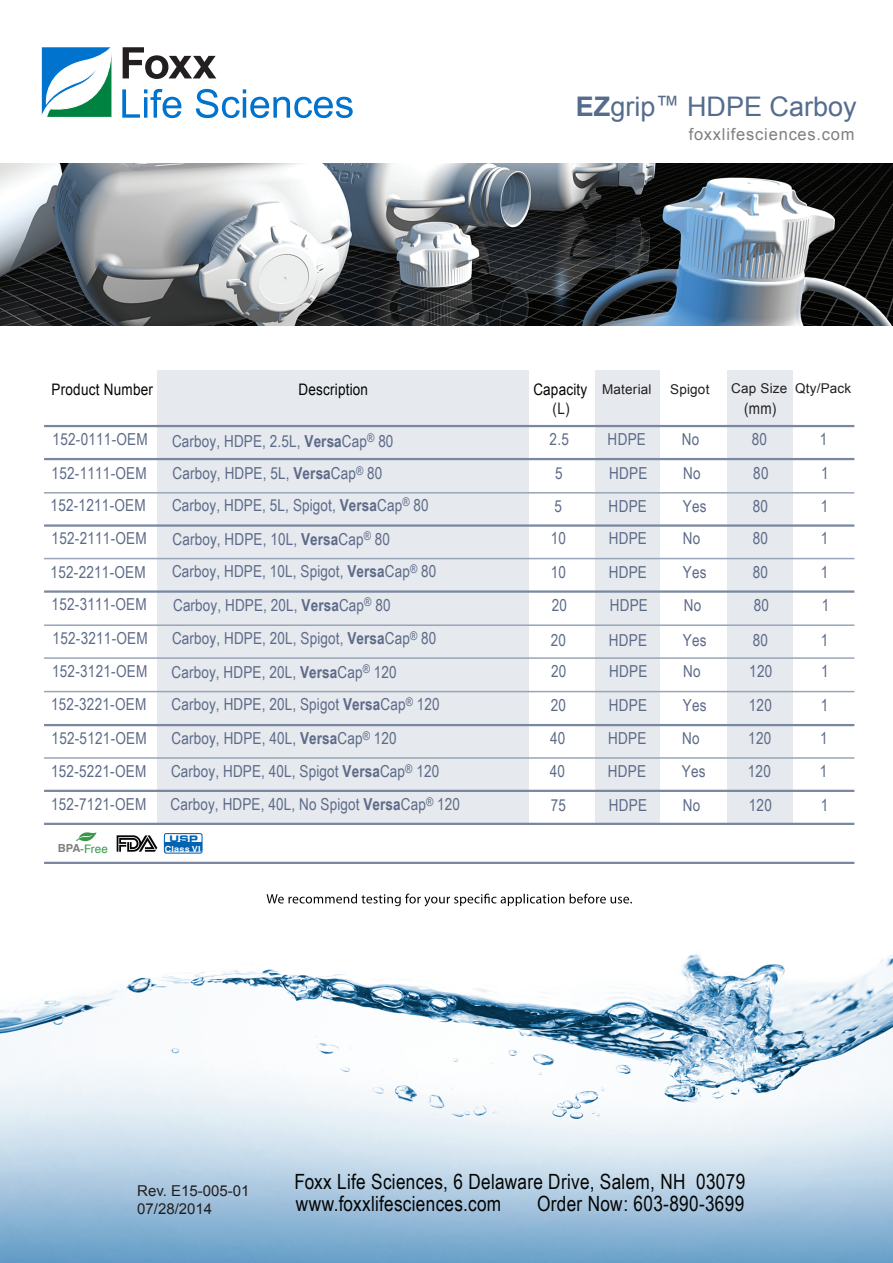
<style>
.page{position:relative;width:893px;height:1263px;background:#fff}
.page>*{position:absolute;margin:0;border:0;box-sizing:border-box;transform-origin:0 0}
.t1{font:27px "Arial";color:#556c8d}
.t2{font:21px/22.5px "Arial Narrow";letter-spacing:.015em;color:#040503}
.t3{font:16.5px "Arial Narrow";letter-spacing:.005em;color:#5d6b88}
.t4{font:16.5px "Arial";letter-spacing:.05em;color:#80807f}
.t5{font:15.9px "Arial";letter-spacing:.015em;color:#040503;scale:.85 1}
.t6{font:15.9px "Arial";color:#231f20;scale:.85 1}
.t7{font:15px/18px "Arial";color:#231f20}
.t8{font:13.5px "Arial";letter-spacing:.015em;color:#231f20}
.t9{font:11.7px "Helvetica";color:#389a48}
.t10{font:9px "Eurostile LT Std Bold Ex 2";color:#0162b0}
.t11{font:700 8.4px "Helvetica";letter-spacing:.025em;color:#fff;scale:1.07 1}
.s1{font-weight:700}
.s2{font-size:24px}
.s3{font-weight:700;font-size:11.1px;color:#80807f}
</style>
<div class="page">
<img style="left:0;top:822px;width:893px;height:441px">
<svg style="left:267px;top:894px;width:365px;height:12px"></svg>
<div style="left:157px;top:370px;width:372px;height:454px;background:#e6e9ee"></div>
<div style="left:595px;top:370px;width:65px;height:455px;background:#e6e9ee"></div>
<div style="left:727px;top:370px;width:66px;height:452px;background:#e6e9ee"></div>
<hr style="left:44px;top:425px;width:810px;height:2px;background:#7988a0">
<hr style="left:44px;top:458px;width:810px;height:2px;background:#7988a0">
<hr style="left:44px;top:524px;width:810px;height:3px;background:#7988a0">
<hr style="left:44px;top:558px;width:810px;height:1px;background:#97a5b8">
<hr style="left:44px;top:590px;width:810px;height:3px;background:#7988a0">
<hr style="left:44px;top:657px;width:810px;height:2px;background:#97a5b8">
<hr style="left:44px;top:691px;width:810px;height:1px;background:#97a5b8">
<hr style="left:44px;top:724px;width:810px;height:2px;background:#7988a0">
<hr style="left:44px;top:492px;width:810px;height:2px;background:#97a5b8">
<hr style="left:44px;top:624px;width:810px;height:2px;background:#97a5b8">
<hr style="left:44px;top:757px;width:810px;height:2px;background:#97a5b8">
<hr style="left:44px;top:790px;width:810px;height:2px;background:#7988a0">
<hr style="left:44px;top:823px;width:810px;height:2px;background:#7988a0">
<hr style="left:44px;top:862px;width:810px;height:2px;background:#7988a0">
<div style="left:164px;top:833px;width:39px;height:21px;border:1px solid #0162b0;border-radius:2px"></div>
<svg style="left:164px;top:842px;width:38px;height:10px"></svg>
<svg style="left:117px;top:835px;width:40px;height:17px"></svg>
<svg style="left:76px;top:831px;width:21px;height:14px"></svg>
<img style="left:0;top:164px;width:893px;height:162px">
<svg style="left:123px;top:47px;width:93px;height:32px"></svg>
<svg style="left:122px;top:89px;width:59px;height:29px"></svg>
<svg style="left:196px;top:89px;width:157px;height:29px"></svg>
<svg style="left:42px;top:47px;width:69px;height:70px"></svg>
<h1 class="t1" style="left:576px;top:89px;width:282px"><span class="s1">EZ</span>grip<span class="s2">™</span> HDPE Carboy</h1>
<p class="t4" style="left:689px;top:123px;width:167px">foxxlifesciences.com</p>
<p class="t8" style="left:602px;top:381px;width:51px">Material</p>
<p class="t8" style="left:670px;top:381px;width:41px">Spigot</p>
<p class="t8" style="left:731px;top:380px;width:122px">Cap Size Qty/Pack</p>
<p class="t5" style="left:51px;top:379px;width:121px">Product Number</p>
<p class="t5" style="left:299px;top:379px;width:83px">Description</p>
<p class="t5" style="left:533px;top:379px;width:65px">Capacity</p>
<p class="t3" style="left:53px;top:427px;width:97px">152-0111-OEM</p>
<p class="t3" style="left:172px;top:429px;width:223px">Carboy, HDPE, 2.5L, <span class="s1">Versa</span>Cap<sup>®</sup> 80</p>
<p class="t3" style="left:52px;top:461px;width:97px">152-1111-OEM</p>
<p class="t3" style="left:173px;top:461px;width:211px">Carboy, HDPE, 5L, <span class="s1">Versa</span>Cap<sup>®</sup> 80</p>
<p class="t3" style="left:51px;top:493px;width:97px">152-1211-OEM</p>
<p class="t3" style="left:172px;top:493px;width:258px">Carboy, HDPE, 5L, Spigot, <span class="s1">Versa</span>Cap<sup>®</sup> 80</p>
<p class="t3" style="left:52px;top:526px;width:97px">152-2111-OEM</p>
<p class="t3" style="left:173px;top:527px;width:219px">Carboy, HDPE, 10L, <span class="s1">Versa</span>Cap<sup>®</sup> 80</p>
<p class="t3" style="left:51px;top:560px;width:97px">152-2211-OEM</p>
<p class="t3" style="left:172px;top:559px;width:266px">Carboy, HDPE, 10L, Spigot, <span class="s1">Versa</span>Cap<sup>®</sup> 80</p>
<p class="t3" style="left:52px;top:592px;width:97px">152-3111-OEM</p>
<p class="t3" style="left:173px;top:593px;width:219px">Carboy, HDPE, 20L, <span class="s1">Versa</span>Cap<sup>®</sup> 80</p>
<p class="t3" style="left:53px;top:626px;width:97px">152-3211-OEM</p>
<p class="t3" style="left:172px;top:626px;width:266px">Carboy, HDPE, 20L, Spigot, <span class="s1">Versa</span>Cap<sup>®</sup> 80</p>
<p class="t3" style="left:52px;top:659px;width:97px">152-3121-OEM</p>
<p class="t3" style="left:172px;top:660px;width:227px">Carboy, HDPE, 20L, <span class="s1">Versa</span>Cap<sup>®</sup> 120</p>
<p class="t3" style="left:51px;top:692px;width:97px">152-3221-OEM</p>
<p class="t3" style="left:172px;top:692px;width:270px">Carboy, HDPE, 20L, Spigot <span class="s1">Versa</span>Cap<sup>®</sup> 120</p>
<p class="t3" style="left:52px;top:726px;width:97px">152-5121-OEM</p>
<p class="t3" style="left:172px;top:726px;width:227px">Carboy, HDPE, 40L, <span class="s1">Versa</span>Cap<sup>®</sup> 120</p>
<p class="t3" style="left:51px;top:759px;width:97px">152-5221-OEM</p>
<p class="t3" style="left:171px;top:759px;width:270px">Carboy, HDPE, 40L, Spigot <span class="s1">Versa</span>Cap<sup>®</sup> 120</p>
<p class="t3" style="left:51px;top:792px;width:97px">152-7121-OEM</p>
<p class="t3" style="left:171px;top:792px;width:291px">Carboy, HDPE, 40L, No Spigot <span class="s1">Versa</span>Cap<sup>®</sup> 120</p>
<p class="t6" style="left:553px;top:398px;width:22px">(L)</p>
<p class="t6" style="left:744px;top:398px;width:39px">(mm)</p>
<p class="t3" style="left:550px;top:427px;width:21px">2.5</p>
<p class="t3" style="left:608px;top:427px;width:40px">HDPE</p>
<p class="t3" style="left:682px;top:427px;width:19px">No</p>
<p class="t3" style="left:752px;top:427px;width:17px">80</p>
<p class="t3" style="left:820px;top:427px;width:9px">1</p>
<p class="t3" style="left:555px;top:461px;width:9px">5</p>
<p class="t3" style="left:609px;top:461px;width:40px">HDPE</p>
<p class="t3" style="left:683px;top:461px;width:19px">No</p>
<p class="t3" style="left:753px;top:461px;width:17px">80</p>
<p class="t3" style="left:821px;top:461px;width:9px">1</p>
<p class="t3" style="left:555px;top:494px;width:9px">5</p>
<p class="t3" style="left:609px;top:494px;width:40px">HDPE</p>
<p class="t3" style="left:683px;top:494px;width:25px">Yes</p>
<p class="t3" style="left:753px;top:494px;width:17px">80</p>
<p class="t3" style="left:821px;top:494px;width:9px">1</p>
<p class="t3" style="left:551px;top:526px;width:17px">10</p>
<p class="t3" style="left:609px;top:526px;width:40px">HDPE</p>
<p class="t3" style="left:683px;top:526px;width:19px">No</p>
<p class="t3" style="left:753px;top:526px;width:17px">80</p>
<p class="t3" style="left:821px;top:526px;width:9px">1</p>
<p class="t3" style="left:551px;top:560px;width:17px">10</p>
<p class="t3" style="left:609px;top:560px;width:40px">HDPE</p>
<p class="t3" style="left:683px;top:560px;width:25px">Yes</p>
<p class="t3" style="left:753px;top:560px;width:17px">80</p>
<p class="t3" style="left:821px;top:560px;width:9px">1</p>
<p class="t3" style="left:552px;top:593px;width:17px">20</p>
<p class="t3" style="left:610px;top:593px;width:40px">HDPE</p>
<p class="t3" style="left:684px;top:593px;width:19px">No</p>
<p class="t3" style="left:754px;top:593px;width:17px">80</p>
<p class="t3" style="left:822px;top:593px;width:9px">1</p>
<p class="t3" style="left:551px;top:628px;width:17px">20</p>
<p class="t3" style="left:609px;top:628px;width:40px">HDPE</p>
<p class="t3" style="left:683px;top:628px;width:25px">Yes</p>
<p class="t3" style="left:753px;top:628px;width:17px">80</p>
<p class="t3" style="left:821px;top:628px;width:9px">1</p>
<p class="t3" style="left:551px;top:659px;width:17px">20</p>
<p class="t3" style="left:609px;top:659px;width:40px">HDPE</p>
<p class="t3" style="left:683px;top:659px;width:19px">No</p>
<p class="t3" style="left:749px;top:659px;width:25px">120</p>
<p class="t3" style="left:821px;top:659px;width:9px">1</p>
<p class="t3" style="left:551px;top:693px;width:17px">20</p>
<p class="t3" style="left:609px;top:693px;width:40px">HDPE</p>
<p class="t3" style="left:683px;top:693px;width:25px">Yes</p>
<p class="t3" style="left:749px;top:693px;width:25px">120</p>
<p class="t3" style="left:821px;top:693px;width:9px">1</p>
<p class="t3" style="left:550px;top:726px;width:17px">40</p>
<p class="t3" style="left:608px;top:726px;width:40px">HDPE</p>
<p class="t3" style="left:682px;top:726px;width:19px">No</p>
<p class="t3" style="left:748px;top:726px;width:25px">120</p>
<p class="t3" style="left:820px;top:726px;width:9px">1</p>
<p class="t3" style="left:550px;top:759px;width:17px">40</p>
<p class="t3" style="left:608px;top:759px;width:40px">HDPE</p>
<p class="t3" style="left:682px;top:759px;width:25px">Yes</p>
<p class="t3" style="left:748px;top:759px;width:25px">120</p>
<p class="t3" style="left:820px;top:759px;width:9px">1</p>
<p class="t3" style="left:551px;top:793px;width:17px">75</p>
<p class="t3" style="left:609px;top:793px;width:40px">HDPE</p>
<p class="t3" style="left:683px;top:793px;width:19px">No</p>
<p class="t3" style="left:749px;top:793px;width:25px">120</p>
<p class="t3" style="left:821px;top:793px;width:9px">1</p>
<p class="t9" style="left:58px;top:840px;width:52px"><span class="s3">BPA</span>-Free</p>
<p class="t10" style="left:169px;top:832px;width:30px">USP</p>
<p class="t11" style="left:165px;top:842px;width:35px">Class VI</p>
<p class="t7" style="left:137px;top:1182px;width:114px">Rev. E15-005-01<br>07/28/2014</p>
<p class="t2" style="left:294px;top:1169px;width:452px">Foxx Life Sciences, 6 Delaware Drive, Salem, NH 03079 www.foxxlifesciences.com</p>
<p class="t2" style="left:537px;top:1192px;width:209px">Order Now: 603-890-3699</p>
</div>
